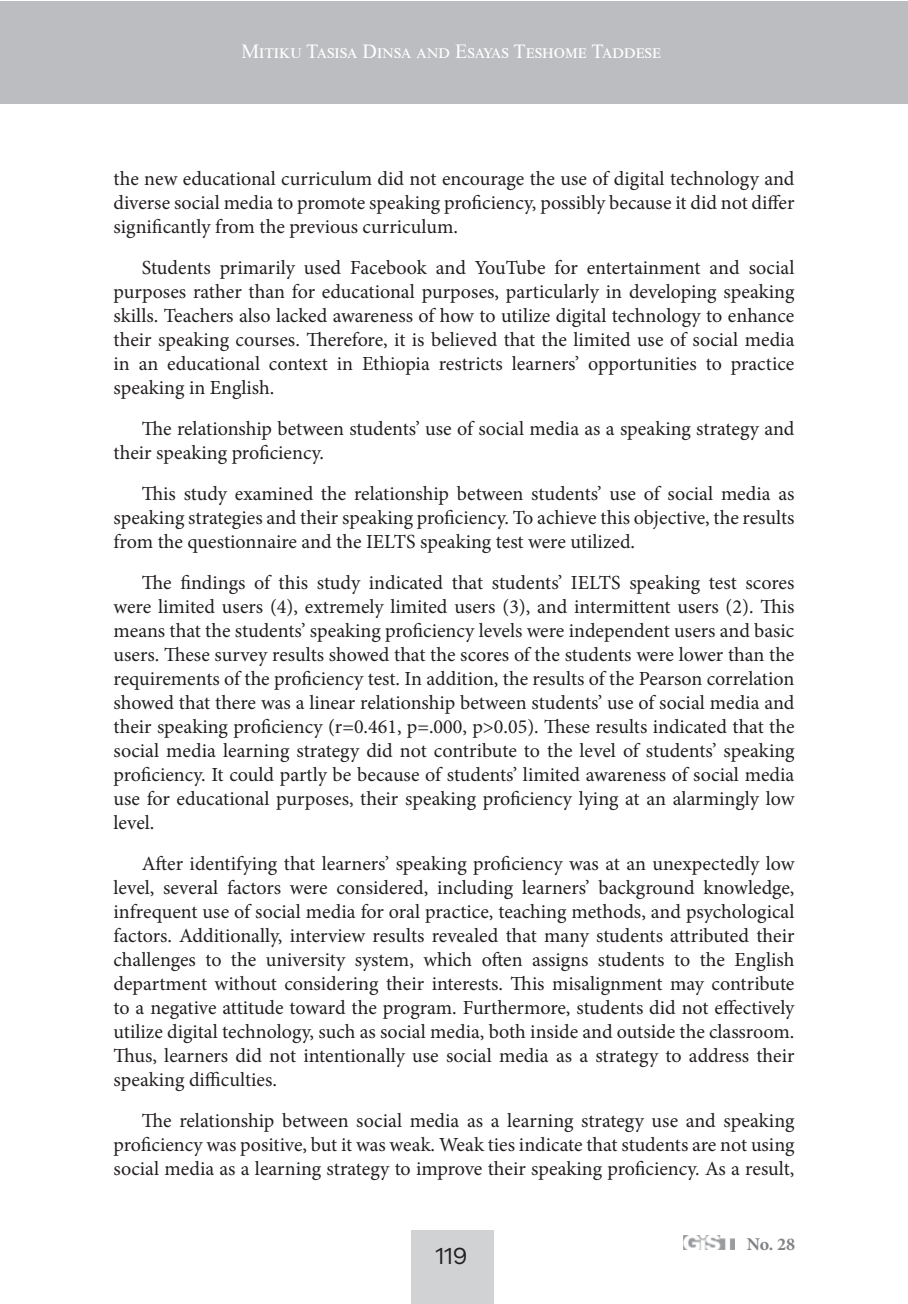
<style>
.page{position:relative;width:908px;height:1304px;background:#fff}
.page>*{position:absolute;margin:0;border:0;box-sizing:border-box;transform-origin:0 0}
.t1{font:24px "Galano Grotesque";color:#231f20}
.t2{font:20px/24px "Minion Pro";letter-spacing:-.005em;color:#231f20;text-align:justify}
.t3{font:20px "Times New Roman";color:#fff}
.t4{font:700 18px "Minion Pro";color:#808285}
</style>
<div class="page">
<div style="left:411px;top:1230px;width:83px;height:74px;background:#d1d2d4"></div>
<img style="left:683px;top:1236px;width:51px;height:13px">
<div style="left:0;top:1px;width:906px;height:102px;background:#bcbdc0"></div>
<p class="t3" style="left:241px;top:37px;width:421px">Mitiku Tasisa Dinsa and Esayas Teshome Taddese</p>
<p class="t2" style="left:113px;top:166px;width:682px">the new educational curriculum did not encourage the use of digital technology and diverse social media to promote speaking proficiency, possibly because it did not differ significantly from the previous curriculum.</p>
<p class="t2" style="left:113px;top:255px;width:682px;text-indent:28px">Students primarily used Facebook and YouTube for entertainment and social purposes rather than for educational purposes, particularly in developing speaking skills. Teachers also lacked awareness of how to utilize digital technology to enhance their speaking courses. Therefore, it is believed that the limited use of social media in an educational context in Ethiopia restricts learners’ opportunities to practice speaking in English.</p>
<p class="t2" style="left:113px;top:416px;width:682px;text-indent:28px">The relationship between students’ use of social media as a speaking strategy and their speaking proficiency.</p>
<p class="t2" style="left:113px;top:481px;width:682px;text-indent:28px">This study examined the relationship between students’ use of social media as speaking strategies and their speaking proficiency. To achieve this objective, the results from the questionnaire and the IELTS speaking test were utilized.</p>
<p class="t2" style="left:113px;top:570px;width:682px;text-indent:28px">The findings of this study indicated that students’ IELTS speaking test scores were limited users (4), extremely limited users (3), and intermittent users (2). This means that the students’ speaking proficiency levels were independent users and basic users. These survey results showed that the scores of the students were lower than the requirements of the proficiency test. In addition, the results of the Pearson correlation showed that there was a linear relationship between students’ use of social media and their speaking proficiency (r=0.461, p=.000, p&gt;0.05). These results indicated that the social media learning strategy did not contribute to the level of students’ speaking proficiency. It could partly be because of students’ limited awareness of social media use for educational purposes, their speaking proficiency lying at an alarmingly low level.</p>
<p class="t2" style="left:113px;top:851px;width:682px;text-indent:28px">After identifying that learners’ speaking proficiency was at an unexpectedly low level, several factors were considered, including learners’ background knowledge, infrequent use of social media for oral practice, teaching methods, and psychological factors. Additionally, interview results revealed that many students attributed their challenges to the university system, which often assigns students to the English department without considering their interests. This misalignment may contribute to a negative attitude toward the program. Furthermore, students did not effectively utilize digital technology, such as social media, both inside and outside the classroom.<br>Thus, learners did not intentionally use social media as a strategy to address their speaking difficulties.</p>
<p class="t2" style="left:113px;top:1108px;width:682px;text-indent:28px">The relationship between social media as a learning strategy use and speaking proficiency was positive, but it was weak. Weak ties indicate that students are not using social media as a learning strategy to improve their speaking proficiency. As a result,</p>
<p class="t1" style="left:435px;top:1242px;width:33px">119</p>
<p class="t4" style="left:746px;top:1232px;width:50px">No. 28</p>
</div>
